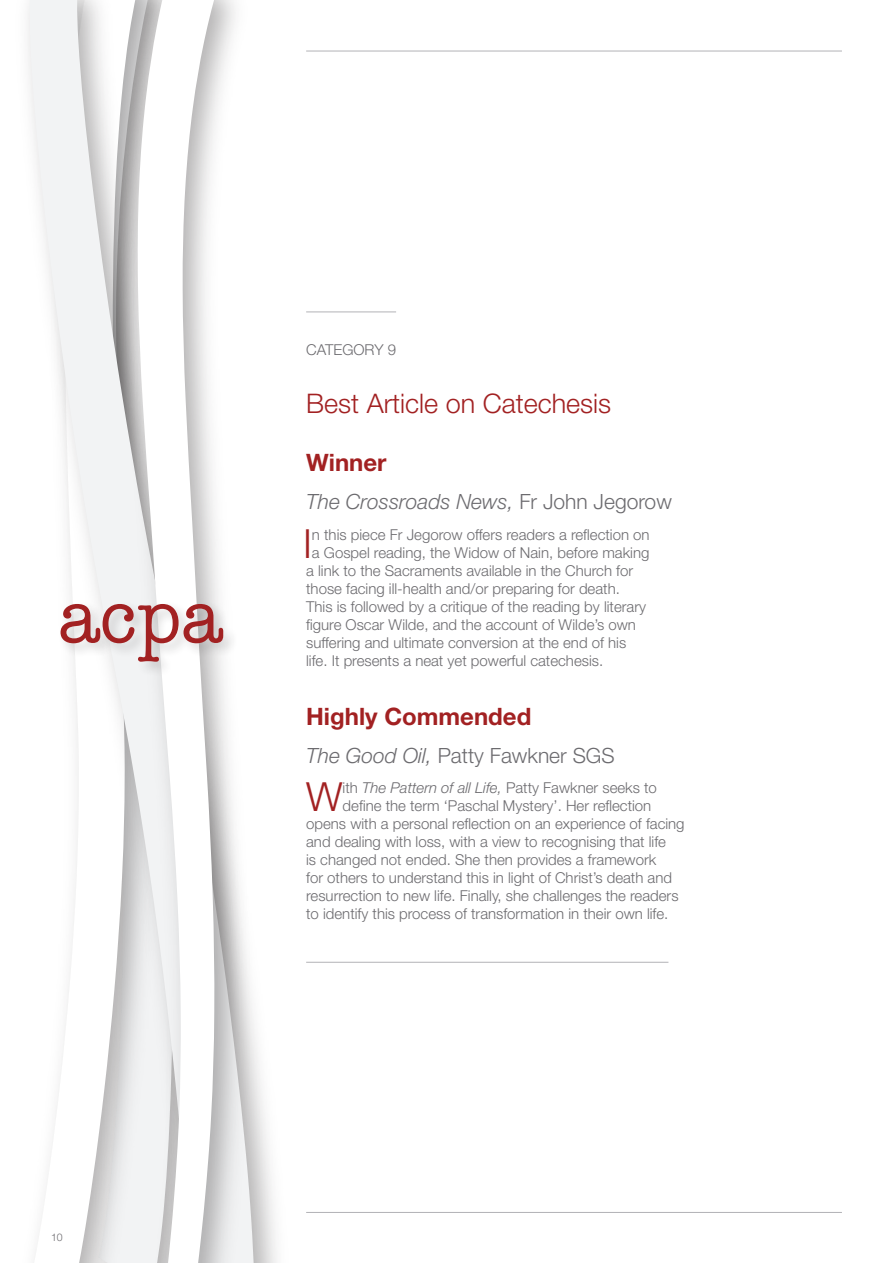
<style>
.page{position:relative;width:893px;height:1263px;background:#fff}
.page>*{position:absolute;margin:0;border:0;box-sizing:border-box;transform-origin:0 0}
._5_Comment{font:300 40.2px "Helvetica Neue LT Std";color:#a22122}
._6_Comment_line_unde{font:300 40.2px "Helvetica Neue LT Std";color:#a22122}
._2_Best_XX{font:300 27px "Helvetica Neue LT Std";color:#a22122}
._3_WINNER{font:700 24px "Helvetica Neue LT Std";color:#a22122}
._4_Paper{font:italic 300 21px "Helvetica Neue LT Std";color:#6c6b6f}
._4_Paper-2{font:300 21px "Helvetica Neue LT Std";color:#6c6b6f}
._6_Comment_line_unde-2{font:300 15px "Helvetica Neue LT Std";color:#6c6b6f}
._5_Comment-2{font:300 15px "Helvetica Neue LT Std";color:#6c6b6f}
._1_CATEGORY{font:300 15px "Helvetica Neue LT Std";color:#6c6b6f}
.t1{font:300 10.5px "Helvetica Neue LT Std";color:#6c6b6f}
.s1{font-style:normal}
.s2{font-style:italic}
</style>
<div class="page">
<svg style="left:29px;top:0;width:87px;height:1263px"></svg>
<img style="left:116px;top:0;width:144px;height:1263px">
<svg style="left:137px;top:0;width:79px;height:1263px"></svg>
<hr style="left:306px;top:51px;width:536px;height:1px;background:#b2b2b6">
<hr style="left:306px;top:1212px;width:536px;height:1px;background:#b2b2b6">
<hr style="left:306px;top:312px;width:90px;height:1px;background:#b2b2b6">
<hr style="left:306px;top:962px;width:362px;height:1px;background:#b2b2b6">
<div style="left:58px;top:601px;width:180px;height:76px;background:#231f20;opacity:.18"></div>
<svg style="left:61px;top:604px;width:162px;height:58px"></svg>
<p class="t1" style="left:51px;top:1231px;width:13px">10</p>
<p class="_1_CATEGORY" style="left:306px;top:340px;width:91px">CATEGORY 9</p>
<p class="_2_Best_XX" style="left:306px;top:387px;width:307px">Best Article on Catechesis</p>
<p class="_3_WINNER" style="left:306px;top:448px;width:82px">Winner</p>
<p class="_4_Paper" style="left:306px;top:489px;width:367px">The Crossroads News, <span class="s1">Fr John Jegorow</span></p>
<p class="_5_Comment" style="left:303px;top:519px;width:10px">I</p>
<p class="_5_Comment-2" style="left:312px;top:525px;width:339px">n this piece Fr Jegorow offers readers a reflection on</p>
<p class="_5_Comment-2" style="left:312px;top:543px;width:339px">a Gospel reading, the Widow of Nain, before making</p>
<p class="_5_Comment-2" style="left:306px;top:561px;width:329px">a link to the Sacraments available in the Church for</p>
<p class="_5_Comment-2" style="left:306px;top:579px;width:315px">those facing ill-health and/or preparing for death.</p>
<p class="_5_Comment-2" style="left:306px;top:597px;width:341px">This is followed by a critique of the reading by literary</p>
<p class="_5_Comment-2" style="left:306px;top:615px;width:331px">figure Oscar Wilde, and the account of Wilde’s own</p>
<p class="_5_Comment-2" style="left:306px;top:633px;width:322px">suffering and ultimate conversion at the end of his</p>
<p class="_5_Comment-2" style="left:306px;top:651px;width:299px">life. It presents a neat yet powerful catechesis.</p>
<p class="_3_WINNER" style="left:306px;top:701px;width:227px">Highly Commended</p>
<p class="_4_Paper-2" style="left:306px;top:742px;width:310px"><span class="s2">The Good Oil,</span> Patty Fawkner SGS</p>
<p class="_6_Comment_line_unde" style="left:306px;top:772px;width:38px">W</p>
<p class="_6_Comment_line_unde-2" style="left:343px;top:779px;width:316px">ith <span class="s2">The Pattern of all Life,</span> Patty Fawkner seeks to</p>
<p class="_6_Comment_line_unde-2" style="left:343px;top:797px;width:310px">define the term ‘Paschal Mystery’. Her reflection</p>
<p class="_6_Comment_line_unde-2" style="left:306px;top:815px;width:380px">opens with a personal reflection on an experience of facing</p>
<p class="_6_Comment_line_unde-2" style="left:306px;top:833px;width:361px">and dealing with loss, with a view to recognising that life</p>
<p class="_6_Comment_line_unde-2" style="left:306px;top:851px;width:352px">is changed not ended. She then provides a framework</p>
<p class="_6_Comment_line_unde-2" style="left:306px;top:869px;width:367px">for others to understand this in light of Christ’s death and</p>
<p class="_6_Comment_line_unde-2" style="left:306px;top:887px;width:374px">resurrection to new life. Finally, she challenges the readers</p>
<p class="_6_Comment_line_unde-2" style="left:306px;top:905px;width:364px">to identify this process of transformation in their own life.</p>
</div>
